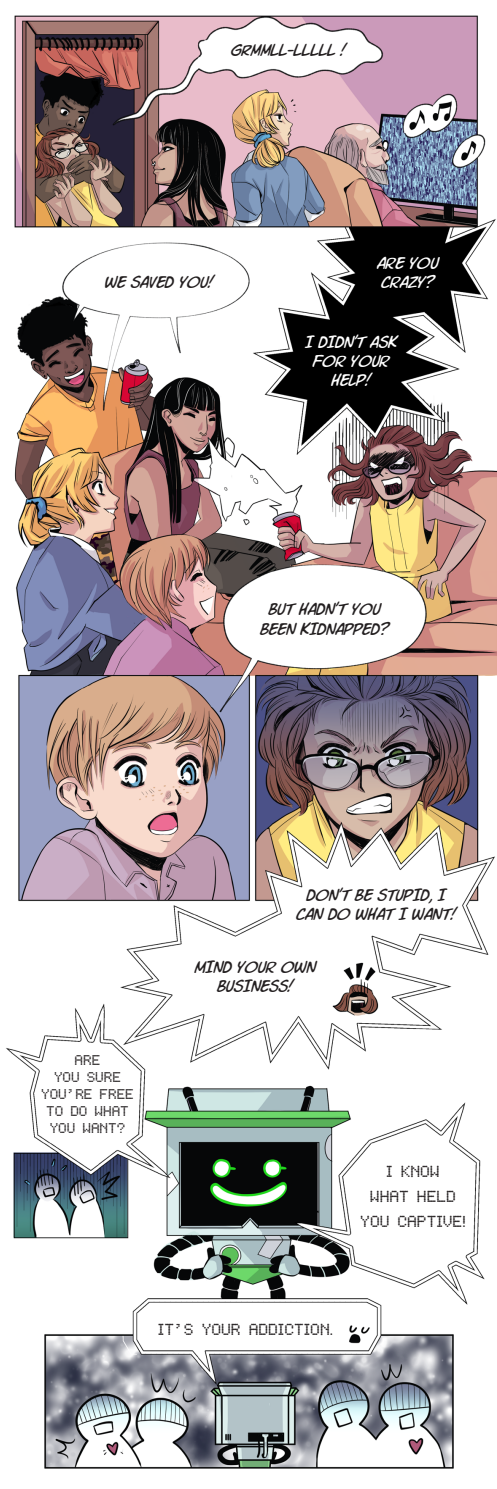
<style>
.page{position:relative;width:497px;height:1489px;background:#fff}
.page>*{position:absolute;margin:0;border:0;box-sizing:border-box;transform-origin:0 0}
.Textes{font:21px "Times Square";color:#231f20}
.Textes-2{font:18.55px/17px "Times Square";color:#231f20;text-align:center}
.Textes-3{font:italic 16.1px "Komika Slim";color:#231f20}
.Textes-4{font:italic 16.1px/19.2px "Komika Slim";color:#fff;text-align:center}
</style>
<div class="page">
<img style="left:6px;top:15px;width:490px;height:1454px">
<p class="Textes-3" style="left:230px;top:40px;width:116px">GRMMLL-LLLLL !</p>
<p class="Textes-3" style="left:104px;top:271px;width:110px">WE SAVED YOU!</p>
<p class="Textes-4" style="left:376px;top:253px;width:62px">ARE YOU</p>
<p class="Textes-4" style="left:380px;top:272px;width:54px">CRAZY?</p>
<p class="Textes-4" style="left:304px;top:331px;width:93px">I DIDN’T ASK<br>FOR YOUR<br>HELP!</p>
<p class="Textes-3" style="left:267px;top:599px;width:113px">BUT HADN’T YOU</p>
<p class="Textes-3" style="left:259px;top:618px;width:130px">BEEN KIDNAPPED?</p>
<p class="Textes-3" style="left:305px;top:884px;width:141px">DON’T BE STUPID, I</p>
<p class="Textes-3" style="left:295px;top:903px;width:161px">CAN DO WHAT I WANT!</p>
<p class="Textes-2" style="left:75px;top:1050px;width:27px">ARE</p>
<p class="Textes-2" style="left:41px;top:1067px;width:94px">YOU SURE<br>YOU’RE FREE<br>TO DO WHAT<br>YOU WANT?</p>
<p class="Textes-3" style="left:193px;top:956px;width:123px">MIND YOUR OWN</p>
<p class="Textes-3" style="left:216px;top:975px;width:77px">BUSINESS!</p>
<p class="Textes" style="left:385px;top:1160px;width:55px">I KNOW</p>
<p class="Textes" style="left:369px;top:1185px;width:87px">WHAT HELD</p>
<p class="Textes" style="left:360px;top:1211px;width:107px">YOU CAPTIVE!</p>
<p class="Textes" style="left:158px;top:1318px;width:176px">IT’S YOUR ADDICTION.</p>
</div>
